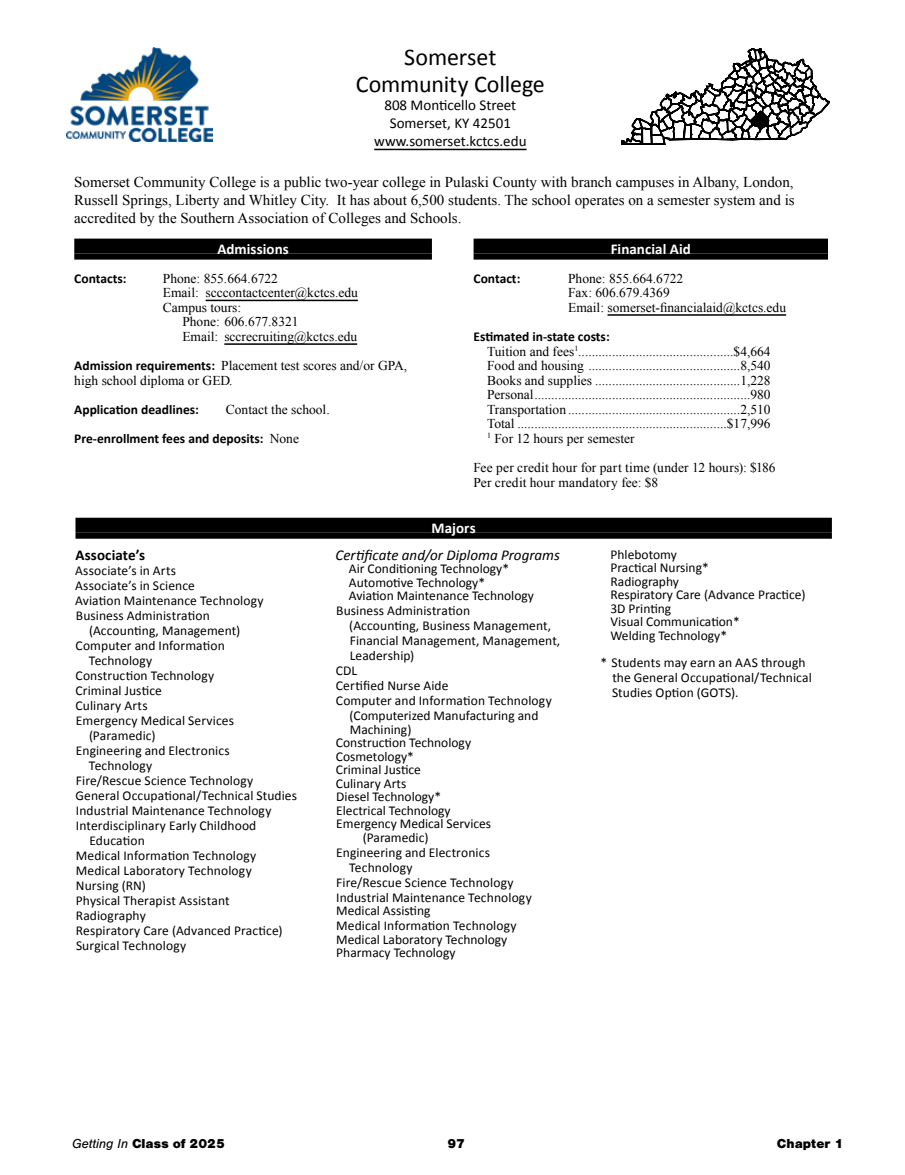
<style>
.page{position:relative;width:905px;height:1175px;background:#fff}
.page>*{position:absolute;margin:0;border:0;box-sizing:border-box;transform-origin:0 0}
.t1{font:24px/27px "Calibri";letter-spacing:-.005em;color:#000;text-align:center}
.t2{font:15px/18px "Times New Roman";color:#000;text-align:justify}
.t3{font:15px/18px "Calibri";color:#000;text-align:center}
.t4{font:italic 15px "Calibri";color:#000}
.t5{font:700 15px "Calibri";letter-spacing:.005em;color:#fff}
.t6{font:700 15px "Calibri";letter-spacing:.01em;color:#000}
.t7{font:13.5px/13.5px "Calibri";letter-spacing:.005em;color:#000}
.t8{font:13.5px/14.5px "Times New Roman";color:#000}
.t9{font:700 13.5px "Calibri";color:#000}
.t10{font:900 13.5px "Nimbus San";color:#000}
.s1{font-family:"Calibri";font-weight:700}
.s2{font-family:"Times New Roman";font-weight:400}
.s3{font-weight:400;font-style:italic}
</style>
<div class="page">
<div style="left:74px;top:238px;width:358px;height:16px;background:#000"></div>
<div style="left:74px;top:254px;width:358px;height:6px;background:#000"></div>
<hr style="left:205px;top:300px;width:153px;height:1px;background:#000">
<hr style="left:224px;top:343px;width:133px;height:2px;background:#000">
<hr style="left:374px;top:149px;width:152px;height:1px;background:#000">
<div style="left:473px;top:238px;width:355px;height:16px;background:#000"></div>
<div style="left:473px;top:254px;width:355px;height:6px;background:#000"></div>
<hr style="left:607px;top:314px;width:179px;height:2px;background:#000">
<svg style="left:621px;top:49px;width:208px;height:96px"></svg>
<img style="left:67px;top:47px;width:145px;height:95px">
<div style="left:75px;top:518px;width:756px;height:14px;background:#000"></div>
<div style="left:75px;top:532px;width:756px;height:6px;background:#000"></div>
<h1 class="t1" style="left:356px;top:43px;width:190px">Somerset<br>Community College</h1>
<p class="t3" style="left:374px;top:96px;width:154px">808 Monticello Street<br>Somerset, KY 42501 www.somerset.kctcs.edu</p>
<p class="t2" style="left:74px;top:173px;width:722px">Somerset Community College is a public two-year college in Pulaski County with branch campuses in Albany, London, Russell Springs, Liberty and Whitley City. It has about 6,500 students. The school operates on a semester system and is accredited by the Southern Association of Colleges and Schools.</p>
<p class="t5" style="left:217px;top:239px;width:73px">Admissions</p>
<p class="t9" style="left:74px;top:270px;width:54px">Contacts:</p>
<p class="t8" style="left:163px;top:271px;width:117px">Phone: 855.664.6722</p>
<p class="t8" style="left:163px;top:285px;width:196px">Email: scccontactcenter@kctcs.edu</p>
<p class="t8" style="left:163px;top:300px;width:80px">Campus tours:</p>
<p class="t8" style="left:182px;top:314px;width:118px">Phone: 606.677.8321</p>
<p class="t8" style="left:182px;top:329px;width:176px">Email: sccrecruiting@kctcs.edu</p>
<p class="t8" style="left:74px;top:358px;width:334px"><span class="s1">Admission requirements:</span> Placement test scores and/or GPA, high school diploma or GED.</p>
<p class="t9" style="left:74px;top:401px;width:126px">Application deadlines:</p>
<p class="t8" style="left:226px;top:402px;width:105px">Contact the school.</p>
<p class="t9" style="left:74px;top:430px;width:226px">Pre-enrollment fees and deposits: <span class="s2">None</span></p>
<p class="t5" style="left:610px;top:239px;width:82px">Financial Aid</p>
<p class="t9" style="left:473px;top:270px;width:48px">Contact:</p>
<p class="t8" style="left:568px;top:271px;width:219px">Phone: 855.664.6722<br>Fax: 606.679.4369<br>Email: somerset-financialaid@kctcs.edu</p>
<p class="t9" style="left:473px;top:328px;width:138px">Estimated in-state costs:</p>
<p class="t8" style="left:487px;top:343px;width:285px;text-align:justify">Tuition and fees<sup>1</sup>..............................................$4,664<br>Food and housing .............................................8,540<br>Books and supplies ...........................................1,228<br>Personal................................................................980<br>Transportation ...................................................2,510<br>Total ..............................................................$17,996<br><sup>1</sup> For 12 hours per semester</p>
<p class="t8" style="left:473px;top:460px;width:303px">Fee per credit hour for part time (under 12 hours): $186<br>Per credit hour mandatory fee: $8</p>
<p class="t5" style="left:431px;top:518px;width:46px">Majors</p>
<p class="t6" style="left:75px;top:545px;width:71px">Associate’s</p>
<p class="t7" style="left:75px;top:563px;width:103px">Associate’s in Arts</p>
<p class="t7" style="left:75px;top:578px;width:121px">Associate’s in Science</p>
<p class="t7" style="left:75px;top:593px;width:190px">Aviation Maintenance Technology</p>
<p class="t7" style="left:76px;top:608px;width:135px">Business Administration</p>
<p class="t7" style="left:89px;top:623px;width:153px">(Accounting, Management)</p>
<p class="t7" style="left:76px;top:638px;width:151px">Computer and Information</p>
<p class="t7" style="left:89px;top:653px;width:65px">Technology</p>
<p class="t7" style="left:76px;top:668px;width:140px">Construction Technology</p>
<p class="t7" style="left:76px;top:683px;width:88px">Criminal Justice</p>
<p class="t7" style="left:76px;top:698px;width:74px">Culinary Arts</p>
<p class="t7" style="left:76px;top:713px;width:159px">Emergency Medical Services</p>
<p class="t7" style="left:89px;top:728px;width:68px">(Paramedic)</p>
<p class="t7" style="left:76px;top:743px;width:155px">Engineering and Electronics</p>
<p class="t7" style="left:89px;top:758px;width:65px">Technology</p>
<p class="t7" style="left:76px;top:773px;width:179px">Fire/Rescue Science Technology</p>
<p class="t7" style="left:76px;top:788px;width:223px">General Occupational/Technical Studies</p>
<p class="t7" style="left:76px;top:803px;width:197px">Industrial Maintenance Technology</p>
<p class="t7" style="left:76px;top:818px;width:182px">Interdisciplinary Early Childhood</p>
<p class="t7" style="left:89px;top:833px;width:57px">Education</p>
<p class="t7" style="left:76px;top:848px;width:182px">Medical Information Technology</p>
<p class="t7" style="left:76px;top:863px;width:177px">Medical Laboratory Technology</p>
<p class="t7" style="left:76px;top:878px;width:71px">Nursing (RN)</p>
<p class="t7" style="left:76px;top:893px;width:155px">Physical Therapist Assistant</p>
<p class="t7" style="left:76px;top:908px;width:71px">Radiography</p>
<p class="t7" style="left:76px;top:923px;width:208px">Respiratory Care (Advanced Practice)</p>
<p class="t7" style="left:76px;top:938px;width:112px">Surgical Technology</p>
<p class="t4" style="left:335px;top:545px;width:226px">Certificate and/or Diploma Programs</p>
<p class="t7" style="left:349px;top:561px;width:186px">Air Conditioning Technology*<br>Automotive Technology*<br>Aviation Maintenance Technology</p>
<p class="t7" style="left:336px;top:603px;width:135px">Business Administration</p>
<p class="t7" style="left:349px;top:618px;width:203px">(Accounting, Business Management,</p>
<p class="t7" style="left:350px;top:633px;width:212px">Financial Management, Management,</p>
<p class="t7" style="left:350px;top:648px;width:66px">Leadership)</p>
<p class="t7" style="left:336px;top:663px;width:23px">CDL</p>
<p class="t7" style="left:336px;top:678px;width:114px">Certified Nurse Aide</p>
<p class="t7" style="left:336px;top:693px;width:217px">Computer and Information Technology</p>
<p class="t7" style="left:349px;top:708px;width:190px">(Computerized Manufacturing and</p>
<p class="t7" style="left:350px;top:722px;width:63px">Machining)</p>
<p class="t7" style="left:336px;top:735px;width:137px">Construction Technology</p>
<p class="t7" style="left:336px;top:749px;width:79px">Cosmetology*</p>
<p class="t7" style="left:336px;top:762px;width:87px">Criminal Justice</p>
<p class="t7" style="left:336px;top:776px;width:72px">Culinary Arts</p>
<p class="t7" style="left:336px;top:789px;width:106px">Diesel Technology*</p>
<p class="t7" style="left:336px;top:803px;width:116px">Electrical Technology</p>
<p class="t7" style="left:336px;top:816px;width:156px">Emergency Medical Services</p>
<p class="t7" style="left:363px;top:830px;width:67px">(Paramedic)</p>
<p class="t7" style="left:336px;top:845px;width:155px">Engineering and Electronics</p>
<p class="t7" style="left:349px;top:860px;width:65px">Technology</p>
<p class="t7" style="left:336px;top:875px;width:179px">Fire/Rescue Science Technology</p>
<p class="t7" style="left:336px;top:890px;width:197px">Industrial Maintenance Technology</p>
<p class="t7" style="left:336px;top:902px;width:182px;line-height:15px">Medical Assisting<br>Medical Information Technology</p>
<p class="t7" style="left:336px;top:932px;width:173px">Medical Laboratory Technology<br>Pharmacy Technology</p>
<p class="t7" style="left:610px;top:546px;width:197px">Phlebotomy<br>Practical Nursing*<br>Radiography<br>Respiratory Care (Advance Practice)<br>3D Printing<br>Visual Communication*<br>Welding Technology*</p>
<p class="t7" style="left:612px;top:654px;width:201px;line-height:15px;text-indent:-12px">* Students may earn an AAS through the General Occupational/Technical<br>Studies Option (GOTS).</p>
<p class="t10" style="left:72px;top:1136px;width:154px"><span class="s3">Getting In</span> Class of 2025</p>
<p class="t10" style="left:447px;top:1136px;width:19px">97</p>
<p class="t10" style="left:777px;top:1136px;width:68px">Chapter 1</p>
</div>
